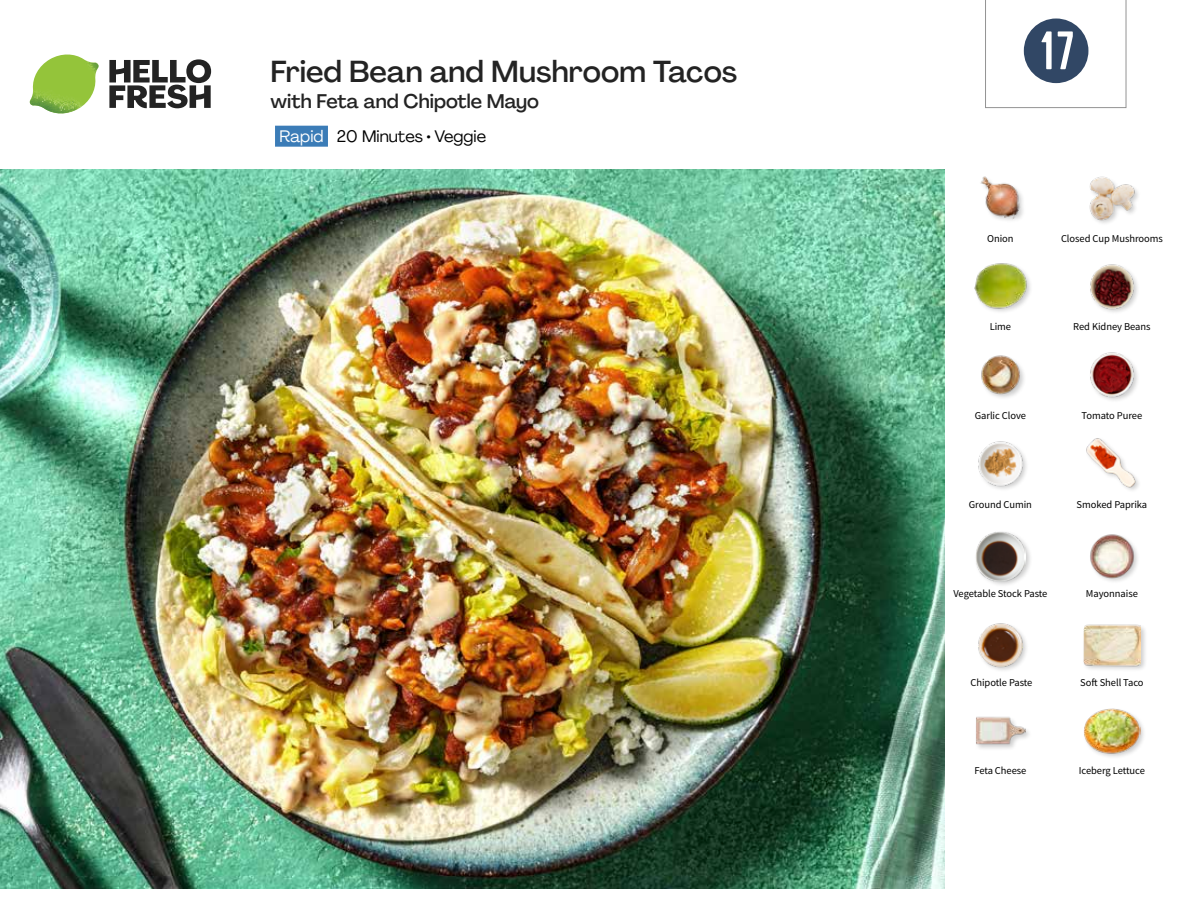
<style>
.page{position:relative;width:1188px;height:918px;background:#fff}
.page>*{position:absolute;margin:0;border:0;box-sizing:border-box;transform-origin:0 0}
.t1{font:54px "Kapra";color:#fff}
.t2{font:500 30px "Agrandir";color:#232323}
.t3{font:500 19.5px "Agrandir";color:#232323}
.t4{font:16.5px "Agrandir";color:#000}
.t5{font:10.5px "Source Sans Pro";letter-spacing:-.005em;color:#000}
.s1{color:#fff}
</style>
<div class="page">
<svg style="left:109px;top:59px;width:102px;height:49px"></svg>
<img style="left:30px;top:55px;width:69px;height:59px">
<div style="left:275px;top:126px;width:53px;height:21px;background:#3b7cb7"></div>
<img style="left:0;top:170px;width:945px;height:718px">
<div style="left:975px;top:716px;width:57px;height:35px;background:#000;opacity:.2"></div>
<img style="left:975px;top:716px;width:51px;height:35px">
<div style="left:1083px;top:707px;width:63px;height:53px;background:#000;opacity:.2"></div>
<img style="left:1083px;top:707px;width:58px;height:52px">
<div style="left:974px;top:530px;width:59px;height:58px;background:#000;opacity:.2"></div>
<img style="left:975px;top:531px;width:51px;height:50px">
<img style="left:978px;top:623px;width:49px;height:48px">
<div style="left:1082px;top:623px;width:65px;height:49px;background:#000;opacity:.2"></div>
<img style="left:1083px;top:623px;width:58px;height:49px">
<img style="left:1090px;top:534px;width:48px;height:48px">
<img style="left:981px;top:355px;width:43px;height:43px">
<img style="left:978px;top:441px;width:49px;height:48px">
<img style="left:1086px;top:438px;width:53px;height:52px">
<img style="left:1090px;top:352px;width:48px;height:49px">
<img style="left:980px;top:176px;width:43px;height:44px">
<div style="left:974px;top:262px;width:59px;height:52px;background:#000;opacity:.2"></div>
<img style="left:974px;top:262px;width:55px;height:52px">
<img style="left:1090px;top:264px;width:48px;height:48px">
<img style="left:1089px;top:176px;width:49px;height:47px">
<svg style="left:985px;top:0;width:141px;height:109px"></svg>
<h2 class="t2" style="left:271px;top:53px;width:468px">Fried Bean and Mushroom Tacos</h2>
<h3 class="t3" style="left:271px;top:89px;width:270px">with Feta and Chipotle Mayo</h3>
<h3 class="t4" style="left:279px;top:126px;width:208px"><span class="s1">Rapid</span> 20 Minutes • Veggie</h3>
<h1 class="t1" style="left:1041px;top:19px;width:35px">17</h1>
<p class="t5" style="left:987px;top:231px;width:28px">Onion</p>
<p class="t5" style="left:1061px;top:231px;width:103px">Closed Cup Mushrooms</p>
<p class="t5" style="left:990px;top:320px;width:23px">Lime</p>
<p class="t5" style="left:1073px;top:320px;width:79px">Red Kidney Beans</p>
<p class="t5" style="left:975px;top:409px;width:53px">Garlic Clove</p>
<p class="t5" style="left:1082px;top:409px;width:62px">Tomato Puree</p>
<p class="t5" style="left:969px;top:498px;width:65px">Ground Cumin</p>
<p class="t5" style="left:1077px;top:498px;width:72px">Smoked Paprika</p>
<p class="t5" style="left:953px;top:587px;width:95px">Vegetable Stock Paste</p>
<p class="t5" style="left:1086px;top:587px;width:53px">Mayonnaise</p>
<p class="t5" style="left:970px;top:675px;width:64px">Chipotle Paste</p>
<p class="t5" style="left:1080px;top:675px;width:65px">Soft Shell Taco</p>
<p class="t5" style="left:974px;top:764px;width:54px">Feta Cheese</p>
<p class="t5" style="left:1079px;top:764px;width:68px">Iceberg Lettuce</p>
</div>
